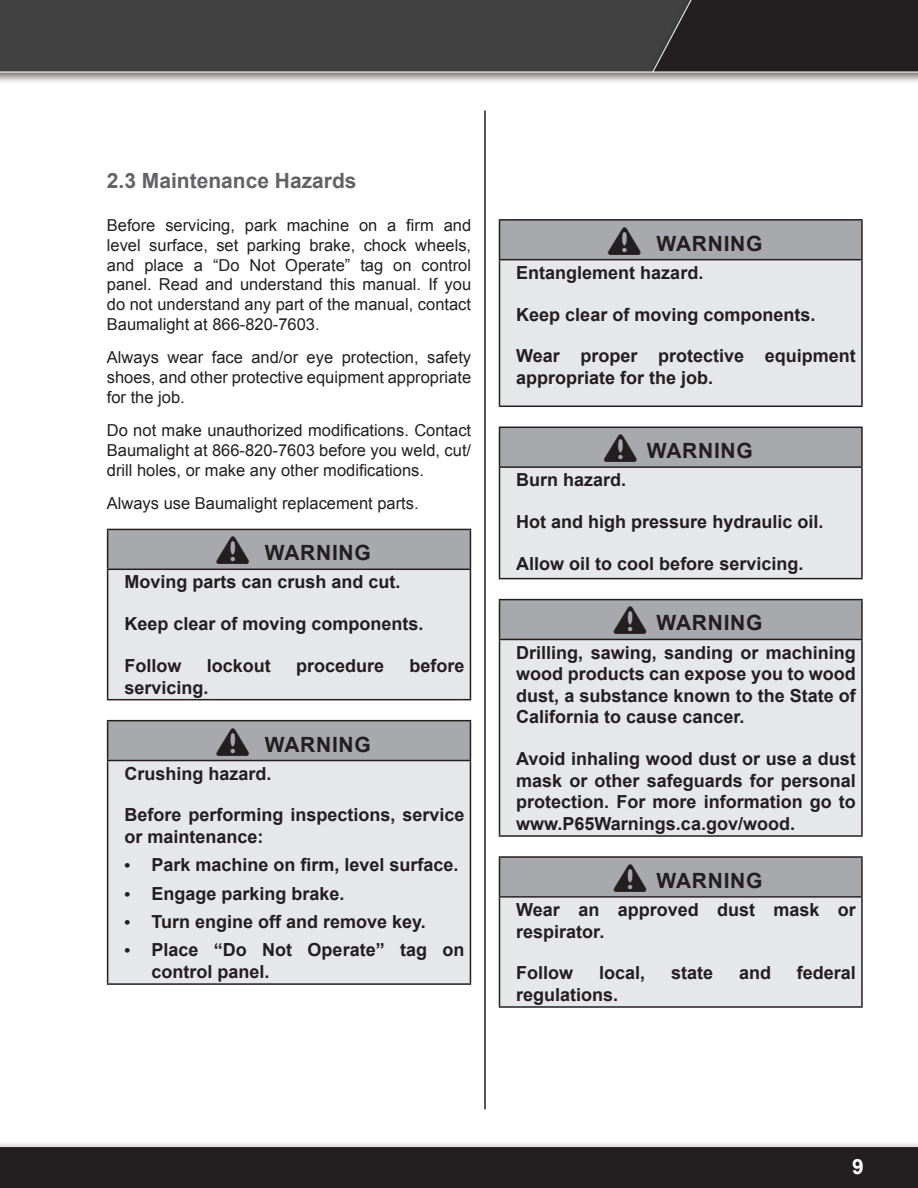
<style>
.page{position:relative;width:918px;height:1188px;background:#fff}
.page>*{position:absolute;margin:0;border:0;box-sizing:border-box;transform-origin:0 0}
.Warnings{font:700 21px "Arial";letter-spacing:.035em;color:#231f20}
.Secondary_Heading{font:700 21px "Arial";color:#636366}
.t1{font:700 21px "Arial";color:#fff}
.Warning_Text{font:700 18px/21.6px "Arial";color:#231f20}
.Regular_Text{font:16.5px/19.8px "Arial";color:#231f20;text-align:justify}
.s1{font-family:"Warning Box";font-weight:400;font-size:30px}
.s2{font-size:16.5px}
</style>
<div class="page">
<img style="left:0;top:0;width:918px;height:1188px">
<div style="left:108px;top:529px;width:362px;height:40px;background:#a8a9ad"></div>
<div style="left:108px;top:569px;width:362px;height:131px;background:#e6e7e9"></div>
<hr style="left:107px;top:529px;width:364px;height:1px;background:#231f20">
<hr style="left:107px;top:530px;width:1px;height:39px;background:#231f20">
<hr style="left:470px;top:530px;width:1px;height:39px;background:#231f20">
<hr style="left:107px;top:569px;width:364px;height:1px;background:#231f20">
<hr style="left:107px;top:570px;width:1px;height:129px;background:#231f20">
<hr style="left:470px;top:570px;width:1px;height:129px;background:#231f20">
<hr style="left:107px;top:699px;width:364px;height:1px;background:#231f20">
<div style="left:108px;top:721px;width:362px;height:40px;background:#a8a9ad"></div>
<div style="left:108px;top:761px;width:362px;height:223px;background:#e6e7e9"></div>
<hr style="left:107px;top:720px;width:364px;height:1px;background:#231f20">
<hr style="left:107px;top:721px;width:1px;height:39px;background:#231f20">
<hr style="left:470px;top:721px;width:1px;height:39px;background:#231f20">
<hr style="left:107px;top:760px;width:364px;height:1px;background:#231f20">
<hr style="left:107px;top:761px;width:1px;height:222px;background:#231f20">
<hr style="left:470px;top:761px;width:1px;height:222px;background:#231f20">
<hr style="left:107px;top:983px;width:364px;height:2px;background:#231f20">
<div style="left:500px;top:220px;width:362px;height:40px;background:#a8a9ad"></div>
<div style="left:500px;top:260px;width:362px;height:146px;background:#e6e7e9"></div>
<hr style="left:499px;top:219px;width:364px;height:2px;background:#231f20">
<hr style="left:499px;top:221px;width:1px;height:38px;background:#231f20">
<hr style="left:861px;top:221px;width:2px;height:38px;background:#231f20">
<hr style="left:499px;top:259px;width:364px;height:1px;background:#231f20">
<hr style="left:499px;top:260px;width:1px;height:146px;background:#231f20">
<hr style="left:861px;top:260px;width:2px;height:146px;background:#231f20">
<hr style="left:499px;top:406px;width:364px;height:1px;background:#231f20">
<div style="left:500px;top:427px;width:362px;height:40px;background:#a8a9ad"></div>
<div style="left:500px;top:467px;width:362px;height:112px;background:#e6e7e9"></div>
<hr style="left:499px;top:427px;width:364px;height:1px;background:#231f20">
<hr style="left:499px;top:428px;width:1px;height:38px;background:#231f20">
<hr style="left:861px;top:428px;width:2px;height:38px;background:#231f20">
<hr style="left:499px;top:466px;width:364px;height:2px;background:#231f20">
<hr style="left:499px;top:468px;width:1px;height:110px;background:#231f20">
<hr style="left:861px;top:468px;width:2px;height:110px;background:#231f20">
<hr style="left:499px;top:578px;width:364px;height:1px;background:#231f20">
<div style="left:500px;top:600px;width:362px;height:39px;background:#a8a9ad"></div>
<div style="left:500px;top:639px;width:362px;height:197px;background:#e6e7e9"></div>
<hr style="left:499px;top:599px;width:364px;height:1px;background:#231f20">
<hr style="left:499px;top:600px;width:1px;height:39px;background:#231f20">
<hr style="left:861px;top:600px;width:2px;height:39px;background:#231f20">
<hr style="left:499px;top:639px;width:364px;height:1px;background:#231f20">
<hr style="left:499px;top:640px;width:1px;height:195px;background:#231f20">
<hr style="left:861px;top:640px;width:2px;height:195px;background:#231f20">
<hr style="left:499px;top:835px;width:364px;height:2px;background:#231f20">
<div style="left:500px;top:857px;width:362px;height:40px;background:#a8a9ad"></div>
<div style="left:500px;top:897px;width:362px;height:110px;background:#e6e7e9"></div>
<hr style="left:499px;top:856px;width:364px;height:2px;background:#231f20">
<hr style="left:499px;top:858px;width:1px;height:38px;background:#231f20">
<hr style="left:861px;top:858px;width:2px;height:38px;background:#231f20">
<hr style="left:499px;top:896px;width:364px;height:2px;background:#231f20">
<hr style="left:499px;top:898px;width:1px;height:108px;background:#231f20">
<hr style="left:861px;top:898px;width:2px;height:108px;background:#231f20">
<hr style="left:499px;top:1006px;width:364px;height:2px;background:#231f20">
<hr style="left:484px;top:110px;width:2px;height:999px;background:#231f20">
<p class="Secondary_Heading" style="left:107px;top:166px;width:251px">2.3 Maintenance Hazards</p>
<p class="Regular_Text" style="left:107px;top:215px;width:366px">Before servicing, park machine on a firm and level surface, set parking brake, chock wheels, and place a “Do Not Operate” tag on control panel. Read and understand this manual. If you do not understand any part of the manual, contact Baumalight at 866-820-7603.</p>
<p class="Regular_Text" style="left:107px;top:348px;width:366px">Always wear face and/or eye protection, safety shoes, and other protective equipment appropriate for the job.</p>
<p class="Regular_Text" style="left:107px;top:420px;width:366px">Do not make unauthorized modifications. Contact Baumalight at 866-820-7603 before you weld, cut/ drill holes, or make any other modifications.</p>
<p class="Regular_Text" style="left:107px;top:493px;width:313px">Always use Baumalight replacement parts.</p>
<p class="Warnings" style="left:220px;top:538px;width:152px"><span class="s1">^</span> WARNING</p>
<p class="Warning_Text" style="left:124px;top:571px;width:275px">Moving parts can crush and cut.</p>
<p class="Warning_Text" style="left:124px;top:613px;width:298px">Keep clear of moving components.</p>
<p class="Warning_Text" style="left:124px;top:655px;width:59px">Follow</p>
<p class="Warning_Text" style="left:207px;top:655px;width:66px">lockout</p>
<p class="Warning_Text" style="left:296px;top:655px;width:90px">procedure</p>
<p class="Warning_Text" style="left:409px;top:655px;width:57px">before</p>
<p class="Warning_Text" style="left:124px;top:677px;width:83px">servicing.</p>
<p class="Warnings" style="left:220px;top:729px;width:152px"><span class="s1">^</span> WARNING</p>
<p class="Warning_Text" style="left:124px;top:763px;width:146px">Crushing hazard.</p>
<p class="Warning_Text" style="left:124px;top:805px;width:342px">Before performing inspections, service or maintenance:</p>
<p class="Warning_Text" style="left:124px;top:855px;width:336px"><span class="s2">•</span> Park machine on firm, level surface.</p>
<p class="Warning_Text" style="left:124px;top:883px;width:219px"><span class="s2">•</span> Engage parking brake.</p>
<p class="Warning_Text" style="left:124px;top:911px;width:300px"><span class="s2">•</span> Turn engine off and remove key.</p>
<p class="Warning_Text" style="left:151px;top:940px;width:315px;text-indent:-27px"><span class="s2">•</span> Place “Do Not Operate” tag on control panel.</p>
<p class="Warnings" style="left:612px;top:228px;width:152px"><span class="s1">^</span> WARNING</p>
<p class="Warning_Text" style="left:516px;top:262px;width:186px">Entanglement hazard.</p>
<p class="Warning_Text" style="left:516px;top:304px;width:298px">Keep clear of moving components.</p>
<p class="Warning_Text" style="left:516px;top:346px;width:341px">Wear proper protective equipment appropriate for the job.</p>
<p class="Warnings" style="left:608px;top:436px;width:146px"><span class="s1">^</span> WARNING</p>
<p class="Warning_Text" style="left:516px;top:469px;width:109px">Burn hazard.</p>
<p class="Warning_Text" style="left:516px;top:511px;width:306px">Hot and high pressure hydraulic oil.</p>
<p class="Warning_Text" style="left:516px;top:553px;width:286px">Allow oil to cool before servicing.</p>
<p class="Warnings" style="left:618px;top:608px;width:146px"><span class="s1">^</span> WARNING</p>
<p class="Warning_Text" style="left:516px;top:642px;width:341px;text-align:justify">Drilling, sawing, sanding or machining wood products can expose you to wood dust, a substance known to the State of California to cause cancer.</p>
<p class="Warning_Text" style="left:516px;top:748px;width:341px;text-align:justify">Avoid inhaling wood dust or use a dust mask or other safeguards for personal protection. For more information go to www.P65Warnings.ca.gov/wood.</p>
<p class="Warnings" style="left:618px;top:866px;width:146px"><span class="s1">^</span> WARNING</p>
<p class="Warning_Text" style="left:516px;top:899px;width:341px">Wear an approved dust mask or respirator.</p>
<p class="Warning_Text" style="left:516px;top:962px;width:59px">Follow</p>
<p class="Warning_Text" style="left:599px;top:962px;width:48px">local,</p>
<p class="Warning_Text" style="left:671px;top:962px;width:44px">state</p>
<p class="Warning_Text" style="left:739px;top:962px;width:34px">and</p>
<p class="Warning_Text" style="left:797px;top:962px;width:61px">federal</p>
<p class="Warning_Text" style="left:516px;top:984px;width:101px">regulations.</p>
<p class="t1" style="left:852px;top:1151px;width:13px">9</p>
</div>
